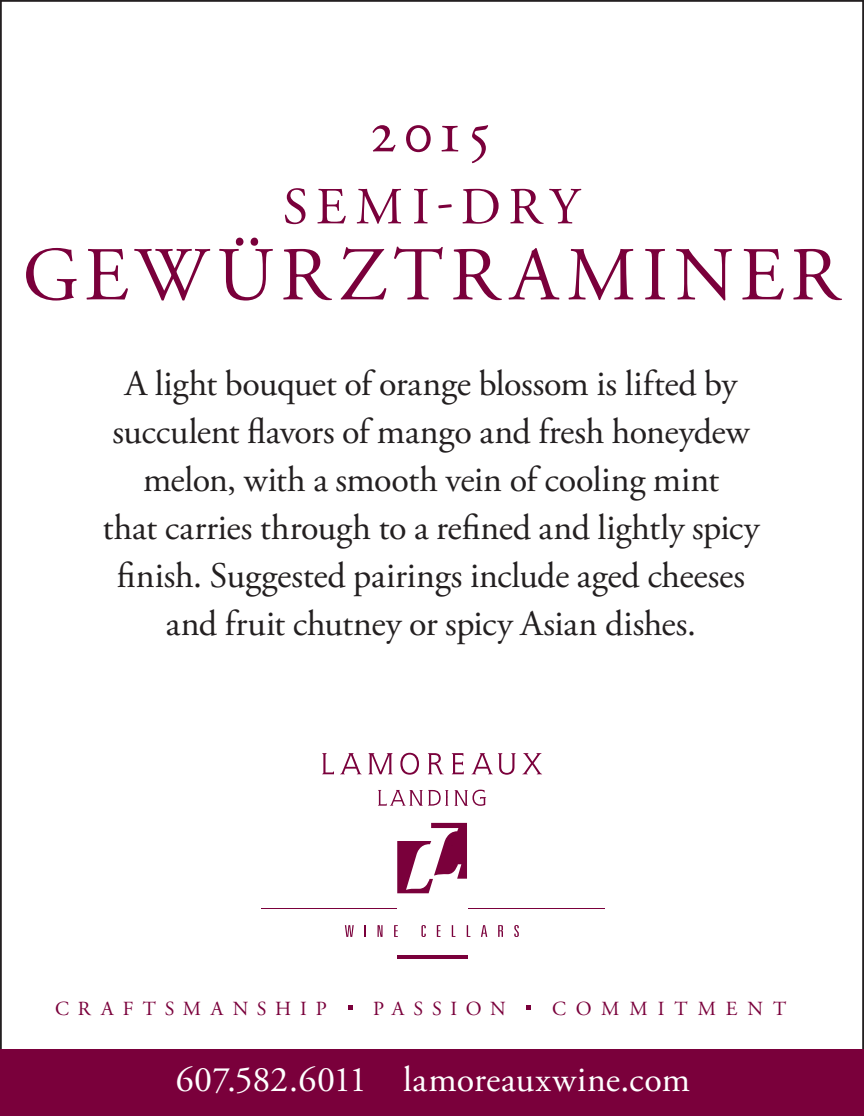
<style>
.page{position:relative;width:864px;height:1116px;background:#fff}
.page>*{position:absolute;margin:0;border:0;box-sizing:border-box;transform-origin:0 0}
.t1{font:76px "Adobe Garamond Pro";letter-spacing:.085em;color:#7a003b}
.t2{font:60px "Adobe Garamond Pro";color:#7a003b}
.t3{font:52px "Adobe Garamond Pro";letter-spacing:.15em;color:#7a003b}
.t4{font:36px/48px "Adobe Garamond Pro";letter-spacing:-.01em;color:#231f20;text-align:center}
.t5{font:36px "Adobe Garamond Pro";letter-spacing:.005em;color:#fff}
.t6{font:20px "Adobe Garamond Pro";letter-spacing:.46em;color:#7a003b}
.t7{font:20px "Adobe Garamond Pro";letter-spacing:.5em;color:#7a003b}
.t8{font:20px "Adobe Garamond Pro";letter-spacing:.425em;color:#7a003b}
</style>
<div class="page">
<div style="left:0;top:1049px;width:864px;height:67px;background:#7a003b"></div>
<svg style="left:348px;top:1006px;width:4px;height:4px"></svg>
<svg style="left:527px;top:1006px;width:4px;height:4px"></svg>
<svg style="left:345px;top:925px;width:9px;height:12px"></svg>
<svg style="left:365px;top:925px;width:1px;height:12px"></svg>
<svg style="left:378px;top:925px;width:5px;height:12px"></svg>
<svg style="left:394px;top:925px;width:4px;height:12px"></svg>
<svg style="left:421px;top:925px;width:5px;height:12px"></svg>
<svg style="left:437px;top:925px;width:4px;height:12px"></svg>
<svg style="left:452px;top:925px;width:3px;height:12px"></svg>
<svg style="left:467px;top:925px;width:3px;height:12px"></svg>
<svg style="left:481px;top:925px;width:6px;height:12px"></svg>
<svg style="left:498px;top:925px;width:5px;height:12px"></svg>
<svg style="left:514px;top:925px;width:5px;height:12px"></svg>
<svg style="left:397px;top:823px;width:70px;height:70px"></svg>
<hr style="left:397px;top:955px;width:70px;height:4px;background:#7a003b">
<svg style="left:322px;top:753px;width:12px;height:21px"></svg>
<svg style="left:400px;top:753px;width:19px;height:22px"></svg>
<svg style="left:452px;top:753px;width:12px;height:21px"></svg>
<svg style="left:522px;top:753px;width:20px;height:21px"></svg>
<svg style="left:340px;top:753px;width:22px;height:21px"></svg>
<svg style="left:471px;top:753px;width:45px;height:22px"></svg>
<svg style="left:368px;top:753px;width:25px;height:21px"></svg>
<svg style="left:428px;top:753px;width:16px;height:21px"></svg>
<svg style="left:378px;top:790px;width:108px;height:16px"></svg>
<hr style="left:261px;top:908px;width:136px;height:1px;background:#7a003b">
<hr style="left:468px;top:908px;width:136px;height:1px;background:#7a003b">
<p class="t2" style="left:368px;top:96px;width:127px">2015</p>
<p class="t3" style="left:283px;top:176px;width:298px">SEMI-DRY</p>
<p class="t1" style="left:23px;top:230px;width:818px">GEWÜRZTRAMINER</p>
<p class="t4" style="left:102px;top:361px;width:659px">A light bouquet of orange blossom is lifted by succulent flavors of mango and fresh honeydew melon, with a smooth vein of cooling mint<br>that carries through to a refined and lightly spicy finish. Suggested pairings include aged cheeses and fruit chutney or spicy Asian dishes.</p>
<p class="t6" style="left:55px;top:996px;width:273px">CRAFTSMANSHIP</p>
<p class="t8" style="left:373px;top:996px;width:134px">PASSION</p>
<p class="t7" style="left:552px;top:996px;width:236px">COMMITMENT</p>
<p class="t5" style="left:176px;top:1058px;width:516px">607.582.6011 lamoreauxwine.com</p>
</div>
